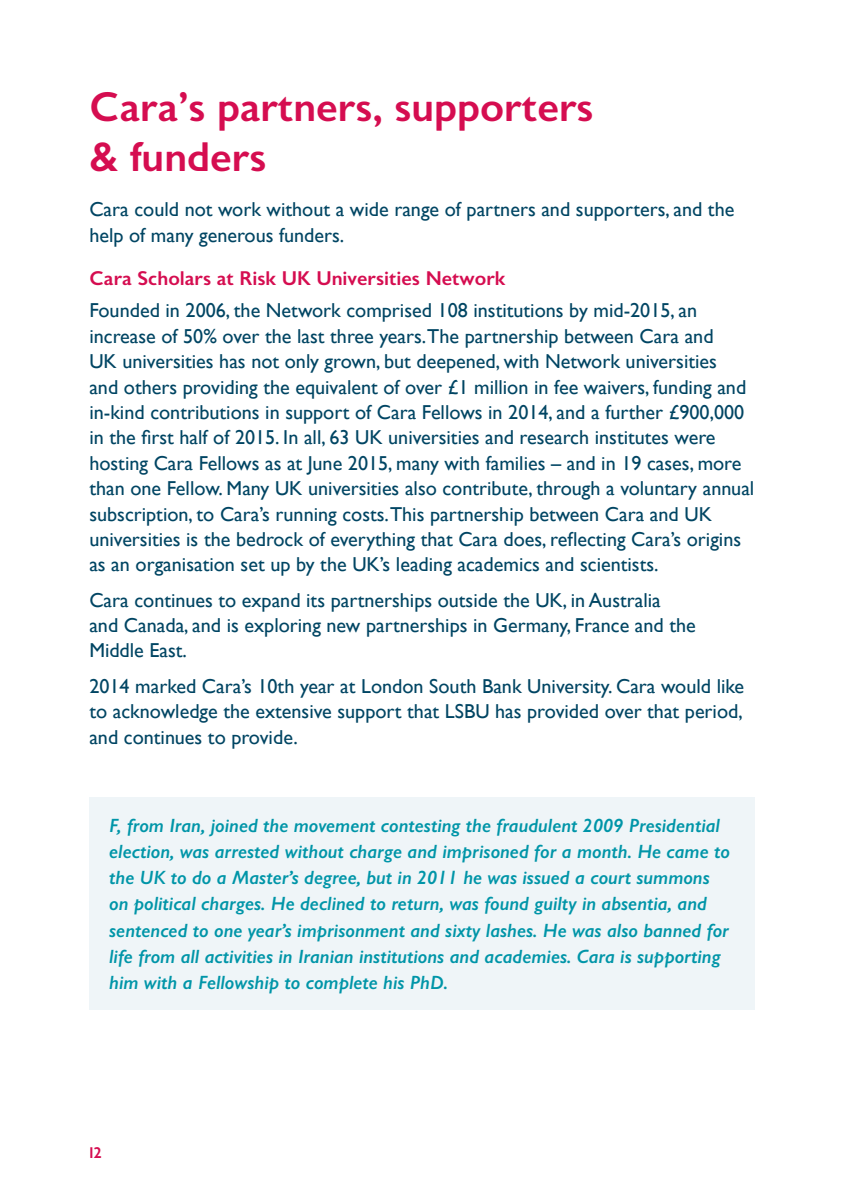
<style>
.page{position:relative;width:844px;height:1191px;background:#fff}
.page>*{position:absolute;margin:0;border:0;box-sizing:border-box;transform-origin:0 0}
.t1{font:42px/50.4px "CARA Sans 3.0 Semibold";color:#d50d50}
.t2{font:20.12px/25.4px "Gill Sans";color:#004563}
.t3{font:20.12px "CARA Sans 3.0 Semibold";color:#d50d50}
.t4{font:italic 600 19.25px/26.2px "Gill Sans";color:#0095a8}
.t5{font:15.75px "CARA Sans 3.0 Semibold";color:#d50d50}
</style>
<div class="page">
<div style="left:89px;top:797px;width:665px;height:212px;background:#eff5f8"></div>
<h1 class="t1" style="left:89px;top:81px;width:505px">Cara’s partners, supporters &amp; funders</h1>
<p class="t2" style="left:89px;top:197px;width:646px">Cara could not work without a wide range of partners and supporters, and the help of many generous funders.</p>
<p class="t3" style="left:89px;top:266px;width:417px">Cara Scholars at Risk UK Universities Network</p>
<p class="t2" style="left:89px;top:298px;width:666px">Founded in 2006, the Network comprised 108 institutions by mid-2015, an increase of 50% over the last three years.The partnership between Cara and<br>UK universities has not only grown, but deepened, with Network universities<br>and others providing the equivalent of over £1 million in fee waivers, funding and in-kind contributions in support of Cara Fellows in 2014, and a further £900,000 in the first half of 2015. In all, 63 UK universities and research institutes were hosting Cara Fellows as at June 2015, many with families – and in 19 cases, more than one Fellow. Many UK universities also contribute, through a voluntary annual subscription, to Cara’s running costs.This partnership between Cara and UK universities is the bedrock of everything that Cara does, reflecting Cara’s origins as an organisation set up by the UK’s leading academics and scientists.</p>
<p class="t2" style="left:89px;top:587px;width:608px">Cara continues to expand its partnerships outside the UK, in Australia<br>and Canada, and is exploring new partnerships in Germany, France and the<br>Middle East.</p>
<p class="t2" style="left:89px;top:673px;width:656px;text-align:justify">2014 marked Cara’s 10th year at London South Bank University. Cara would like to acknowledge the extensive support that LSBU has provided over that period, and continues to provide.</p>
<p class="t4" style="left:109px;top:811px;width:622px">F, from Iran, joined the movement contesting the fraudulent 2009 Presidential election, was arrested without charge and imprisoned for a month. He came to the UK to do a Master’s degree, but in 2011 he was issued a court summons on political charges. He declined to return, was found guilty in absentia, and sentenced to one year’s imprisonment and sixty lashes. He was also banned for life from all activities in Iranian institutions and academies. Cara is supporting him with a Fellowship to complete his PhD.</p>
<p class="t5" style="left:89px;top:1143px;width:14px">12</p>
</div>
